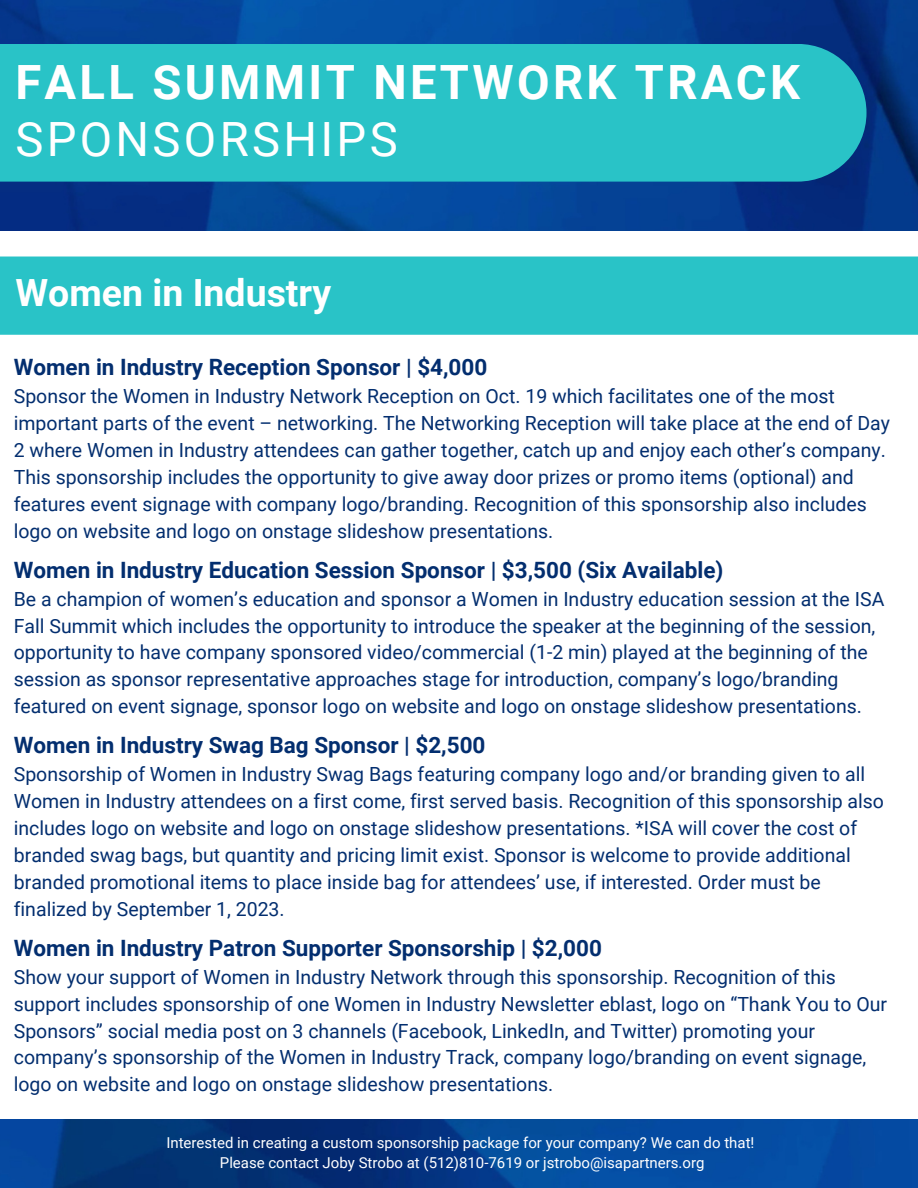
<style>
.page{position:relative;width:918px;height:1188px;background:#fff}
.page>*{position:absolute;margin:0;border:0;box-sizing:border-box;transform-origin:0 0}
.t1{font:700 47.25px "Roboto";letter-spacing:.07em;color:#fff}
.t2{font:47.25px "Roboto";letter-spacing:.07em;color:#fff}
.t3{font:700 37.5px "Roboto";color:#fff}
.t4{font:700 22.5px "Roboto";color:#032e6f}
.t5{font:19.5px/26.8px "Roboto";color:#032e6f}
.t6{font:15px "Roboto";color:#fff}
</style>
<div class="page">
<img style="left:0;top:0;width:918px;height:1188px">
<div style="left:0;top:231px;width:918px;height:888px;background:#fff"></div>
<div style="left:0;top:257px;width:918px;height:78px;background:#29c3c7"></div>
<div style="left:0;top:44px;width:867px;height:138px;background:#29c3c7"></div>
<p class="t1" style="left:15px;top:55px;width:786px">FALL SUMMIT NETWORK TRACK</p>
<p class="t2" style="left:15px;top:112px;width:384px">SPONSORSHIPS</p>
<p class="t3" style="left:15px;top:271px;width:317px">Women in Industry</p>
<p class="t4" style="left:14px;top:354px;width:475px">Women in Industry Reception Sponsor | $4,000</p>
<p class="t5" style="left:14px;top:383px;width:878px">Sponsor the Women in Industry Network Reception on Oct. 19 which facilitates one of the most important parts of the event – networking. The Networking Reception will take place at the end of Day 2 where Women in Industry attendees can gather together, catch up and enjoy each other’s company.<br>This sponsorship includes the opportunity to give away door prizes or promo items (optional) and features event signage with company logo/branding. Recognition of this sponsorship also includes logo on website and logo on onstage slideshow presentations.</p>
<p class="t4" style="left:14px;top:557px;width:711px">Women in Industry Education Session Sponsor | $3,500 (Six Available)</p>
<p class="t5" style="left:14px;top:586px;width:872px">Be a champion of women’s education and sponsor a Women in Industry education session at the ISA Fall Summit which includes the opportunity to introduce the speaker at the beginning of the session, opportunity to have company sponsored video/commercial (1-2 min) played at the beginning of the session as sponsor representative approaches stage for introduction, company’s logo/branding featured on event signage, sponsor logo on website and logo on onstage slideshow presentations.</p>
<p class="t4" style="left:14px;top:732px;width:473px">Women in Industry Swag Bag Sponsor | $2,500</p>
<p class="t5" style="left:14px;top:761px;width:872px">Sponsorship of Women in Industry Swag Bags featuring company logo and/or branding given to all Women in Industry attendees on a first come, first served basis. Recognition of this sponsorship also includes logo on website and logo on onstage slideshow presentations. *ISA will cover the cost of branded swag bags, but quantity and pricing limit exist. Sponsor is welcome to provide additional branded promotional items to place inside bag for attendees’ use, if interested. Order must be finalized by September 1, 2023.</p>
<p class="t4" style="left:14px;top:935px;width:590px">Women in Industry Patron Supporter Sponsorship | $2,000</p>
<p class="t5" style="left:14px;top:964px;width:875px">Show your support of Women in Industry Network through this sponsorship. Recognition of this support includes sponsorship of one Women in Industry Newsletter eblast, logo on “Thank You to Our Sponsors” social media post on 3 channels (Facebook, LinkedIn, and Twitter) promoting your company’s sponsorship of the Women in Industry Track, company logo/branding on event signage, logo on website and logo on onstage slideshow presentations.</p>
<p class="t6" style="left:166px;top:1134px;width:590px">Interested in creating a custom sponsorship package for your company? We can do that!</p>
<p class="t6" style="left:220px;top:1154px;width:486px">Please contact Joby Strobo at (512)810-7619 or jstrobo@isapartners.org</p>
</div>
